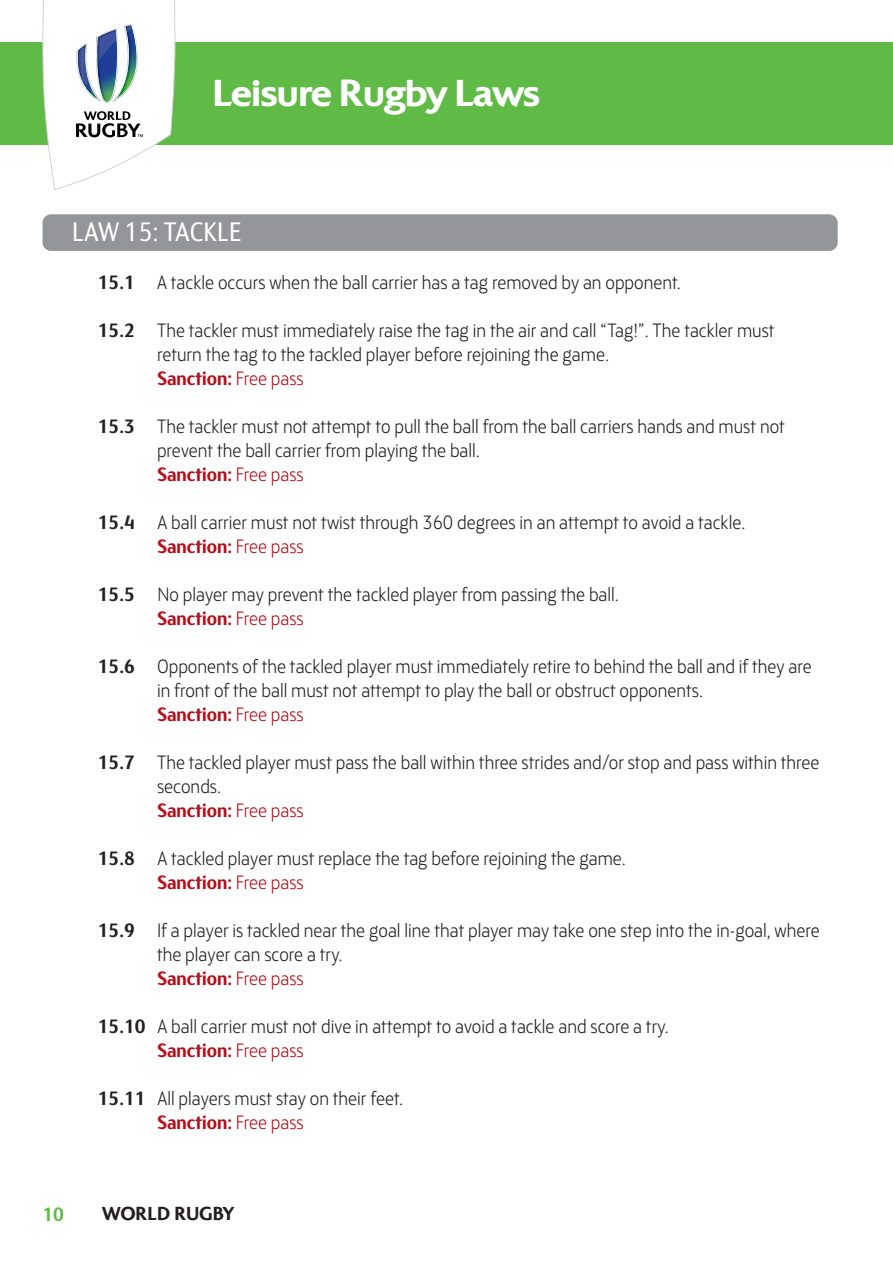
<style>
.page{position:relative;width:893px;height:1263px;background:#fff}
.page>*{position:absolute;margin:0;border:0;box-sizing:border-box;transform-origin:0 0}
.t1{font:700 39px "Colosseum";letter-spacing:-.035em;color:#fff}
.t2{font:27px "FS Blake";color:#fff;scale:.92 1}
.t3{font:300 19.5px/24px "FS Blake";color:#231f20;scale:.93 1}
.t4{font:700 19.5px "Colosseum";color:#231f20;scale:.93 1}
.t5{font:700 19.5px "FS Blake";color:#60bb46;scale:.93 1}
.s1{font-weight:700}
.s2{font-weight:700;color:#b50e1a}
.s3{color:#b50e1a}
</style>
<div class="page">
<div style="left:43px;top:214px;width:795px;height:37px;background:#939598;border-radius:9px"></div>
<div style="left:0;top:43px;width:893px;height:102px;background:#60bb46"></div>
<svg style="left:42px;top:0;width:133px;height:190px"></svg>
<h1 class="t1" style="left:213px;top:72px;width:329px">Leisure Rugby Laws</h1>
<h2 class="t2" style="left:72px;top:223px;width:185px">LAW 15: TACKLE</h2>
<p class="t3" style="left:98px;top:273px;width:628px"><span class="s1">15.1</span> A tackle occurs when the ball carrier has a tag removed by an opponent.</p>
<p class="t3" style="left:157px;top:321px;width:666px;text-indent:-59px"><span class="s1">15.2</span> The tackler must immediately raise the tag in the air and call “Tag!”. The tackler must return the tag to the tackled player before rejoining the game.<br><span class="s2">Sanction:</span> <span class="s3">Free pass</span></p>
<p class="t3" style="left:157px;top:417px;width:677px;text-indent:-59px"><span class="s1">15.3</span> The tackler must not attempt to pull the ball from the ball carriers hands and must not prevent the ball carrier from playing the ball.<br><span class="s2">Sanction:</span> <span class="s3">Free pass</span></p>
<p class="t3" style="left:157px;top:513px;width:634px;text-indent:-60px"><span class="s1">15.4</span> A ball carrier must not twist through 360 degrees in an attempt to avoid a tackle.<br><span class="s2">Sanction:</span> <span class="s3">Free pass</span></p>
<p class="t3" style="left:157px;top:585px;width:498px;text-indent:-60px"><span class="s1">15.5</span> No player may prevent the tackled player from passing the ball.<br><span class="s2">Sanction:</span> <span class="s3">Free pass</span></p>
<p class="t3" style="left:157px;top:657px;width:706px;text-indent:-59px"><span class="s1">15.6</span> Opponents of the tackled player must immediately retire to behind the ball and if they are in front of the ball must not attempt to play the ball or obstruct opponents.<br><span class="s2">Sanction:</span> <span class="s3">Free pass</span></p>
<p class="t3" style="left:157px;top:753px;width:714px;text-indent:-59px"><span class="s1">15.7</span> The tackled player must pass the ball within three strides and/or stop and pass within three seconds.<br><span class="s2">Sanction:</span> <span class="s3">Free pass</span></p>
<p class="t3" style="left:157px;top:849px;width:505px;text-indent:-60px"><span class="s1">15.8</span> A tackled player must replace the tag before rejoining the game.<br><span class="s2">Sanction:</span> <span class="s3">Free pass</span></p>
<p class="t3" style="left:157px;top:921px;width:714px;text-indent:-59px"><span class="s1">15.9</span> If a player is tackled near the goal line that player may take one step into the in-goal, where the player can score a try.<br><span class="s2">Sanction:</span> <span class="s3">Free pass</span></p>
<p class="t3" style="left:157px;top:1017px;width:551px;text-indent:-60px"><span class="s1">15.10</span> A ball carrier must not dive in attempt to avoid a tackle and score a try.<br><span class="s2">Sanction:</span> <span class="s3">Free pass</span></p>
<p class="t3" style="left:157px;top:1089px;width:266px;text-indent:-60px"><span class="s1">15.11</span> All players must stay on their feet.<br><span class="s2">Sanction:</span> <span class="s3">Free pass</span></p>
<p class="t5" style="left:43px;top:1208px;width:25px">10</p>
<p class="t4" style="left:102px;top:1203px;width:144px">WORLD RUGBY</p>
</div>
